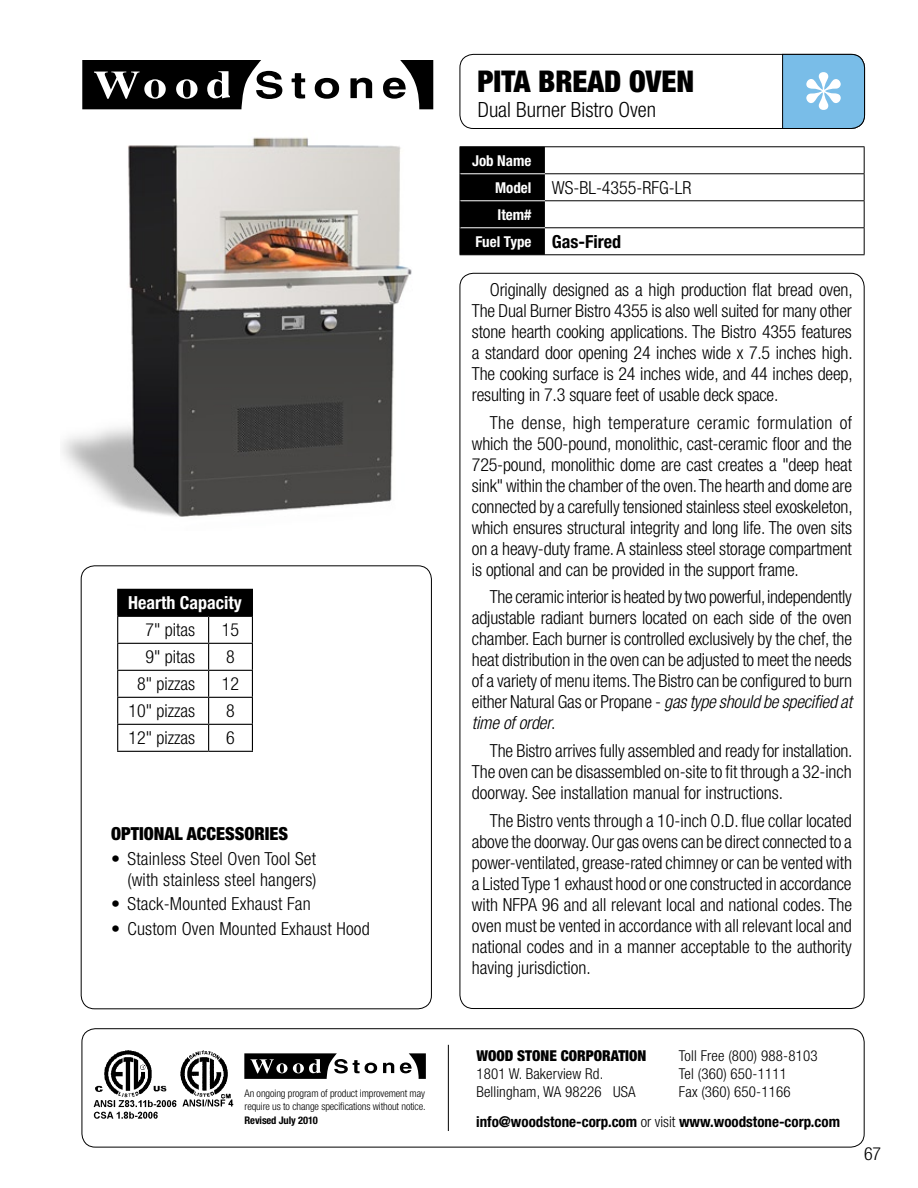
<style>
.page{position:relative;width:918px;height:1188px;background:#fff}
.page>*{position:absolute;margin:0;border:0;box-sizing:border-box;transform-origin:0 0}
.t1{font:900 condensed 30px "Helvetica Neue LT Std";color:#000}
.t2{font:300 condensed 21px "Helvetica Neue LT Std";color:#000}
.t3{font:300 condensed 18px/21px "Helvetica Neue LT Std";color:#000;text-align:justify}
.t4{font:900 condensed 18px "Helvetica Neue LT Std";color:#000}
.t5{font:700 condensed 18px "Helvetica Neue LT Std";color:#000}
.t6{font:700 condensed 18px "Helvetica Neue LT Std";color:#fff}
.t7{font:300 condensed 15px/18px "Helvetica Neue LT Std";letter-spacing:.01em;color:#000}
.t8{font:700 condensed 15px "Helvetica Neue LT Std";color:#000}
.t9{font:900 condensed 15px "Helvetica Neue LT Std";color:#000}
.t10{font:700 condensed 15px "Helvetica Neue LT Std";color:#fff}
.t11{font:300 condensed 10.5px/13.5px "Helvetica Neue LT Std";letter-spacing:-.01em;color:#000}
.t12{font:700 condensed 10.5px "Helvetica Neue LT Std";letter-spacing:-.01em;color:#000}
.s1{font-weight:700;font-size:15px;color:#fff}
.s2{font-size:15px;color:#fff}
.s3{font-style:italic}
.s4{font-weight:300}
</style>
<div class="page">
<div style="left:118px;top:589px;width:134px;height:27px;background:#000"></div>
<hr style="left:117px;top:589px;width:92px;height:1px;background:#000">
<hr style="left:209px;top:589px;width:44px;height:1px;background:#000">
<hr style="left:117px;top:616px;width:92px;height:1px;background:#000">
<hr style="left:209px;top:616px;width:44px;height:1px;background:#000">
<hr style="left:117px;top:643px;width:92px;height:1px;background:#000">
<hr style="left:209px;top:643px;width:44px;height:1px;background:#000">
<hr style="left:117px;top:670px;width:92px;height:1px;background:#000">
<hr style="left:209px;top:670px;width:44px;height:1px;background:#000">
<hr style="left:117px;top:697px;width:92px;height:1px;background:#000">
<hr style="left:209px;top:697px;width:44px;height:1px;background:#000">
<hr style="left:117px;top:724px;width:92px;height:1px;background:#000">
<svg style="left:117px;top:590px;width:1px;height:161px"></svg>
<hr style="left:209px;top:724px;width:44px;height:1px;background:#000">
<svg style="left:208px;top:617px;width:1px;height:134px"></svg>
<svg style="left:252px;top:590px;width:1px;height:161px"></svg>
<hr style="left:117px;top:751px;width:92px;height:1px;background:#000">
<hr style="left:209px;top:751px;width:44px;height:1px;background:#000">
<div style="left:460px;top:54px;width:405px;height:75px;border:1px solid #000;border-radius:14px"></div>
<div style="left:82px;top:1028px;width:783px;height:119px;border:1px solid #000;border-radius:14px"></div>
<hr style="left:448px;top:1045px;width:1px;height:86px;background:#000">
<svg style="left:244px;top:1053px;width:116px;height:26px"></svg>
<div style="left:365px;top:1063px;width:12px;height:10px;background:#000;border-radius:50%"></div>
<svg style="left:368px;top:1065px;width:6px;height:6px"></svg>
<svg style="left:383px;top:1063px;width:11px;height:10px"></svg>
<svg style="left:400px;top:1053px;width:26px;height:26px"></svg>
<hr style="left:545px;top:146px;width:320px;height:1px;background:#000">
<hr style="left:460px;top:146px;width:85px;height:1px;background:#000">
<svg style="left:460px;top:147px;width:405px;height:108px"></svg>
<img style="left:62px;top:137px;width:350px;height:380px">
<img style="left:93px;top:1050px;width:141px;height:69px">
<svg style="left:782px;top:54px;width:83px;height:75px;background:#81badf"></svg>
<svg style="left:292px;top:73px;width:13px;height:26px"></svg>
<svg style="left:82px;top:60px;width:200px;height:49px"></svg>
<div style="left:315px;top:78px;width:24px;height:21px;background:#000;border-radius:50%"></div>
<div style="left:321px;top:82px;width:12px;height:12px;background:#fff;border-radius:50%"></div>
<svg style="left:350px;top:78px;width:22px;height:20px"></svg>
<svg style="left:383px;top:60px;width:50px;height:49px"></svg>
<p class="t6" style="left:128px;top:592px;width:115px">Hearth Capacity</p>
<p class="t3" style="left:146px;top:619px;width:51px">7" pitas</p>
<p class="t3" style="left:222px;top:619px;width:19px">15</p>
<p class="t3" style="left:146px;top:646px;width:51px">9" pitas</p>
<p class="t3" style="left:226px;top:646px;width:10px">8</p>
<p class="t3" style="left:137px;top:673px;width:59px">8" pizzas</p>
<p class="t3" style="left:222px;top:673px;width:19px">12</p>
<p class="t3" style="left:129px;top:700px;width:68px">10" pizzas</p>
<p class="t3" style="left:226px;top:700px;width:10px">8</p>
<p class="t3" style="left:129px;top:727px;width:68px">12" pizzas</p>
<p class="t3" style="left:226px;top:727px;width:10px">6</p>
<p class="t4" style="left:111px;top:823px;width:177px">OPTIONAL ACCESSORIES</p>
<p class="t3" style="left:111px;top:848px;width:207px;text-align:right">• Stainless Steel Oven Tool Set (with stainless steel hangers)</p>
<p class="t3" style="left:111px;top:893px;width:201px">• Stack-Mounted Exhaust Fan</p>
<p class="t3" style="left:111px;top:918px;width:260px">• Custom Oven Mounted Exhaust Hood</p>
<p class="t11" style="left:245px;top:1086px;width:183px">An ongoing program of product improvement may require us to change specifications without notice.</p>
<p class="t12" style="left:245px;top:1114px;width:75px">Revised July 2010</p>
<h1 class="t1" style="left:478px;top:62px;width:218px">PITA BREAD OVEN</h1>
<p class="t2" style="left:478px;top:98px;width:180px">Dual Burner Bistro Oven</p>
<p class="t10" style="left:472px;top:151px;width:61px">Job Name</p>
<p class="t3" style="left:495px;top:177px;width:198px"><span class="s1">Model</span> WS-BL-4355-RFG-LR</p>
<p class="t10" style="left:498px;top:205px;width:35px">Item#</p>
<p class="t5" style="left:475px;top:230px;width:147px"><span class="s2">Fuel Type</span> Gas-Fired</p>
<p class="t3" style="left:472px;top:279px;width:382px;text-indent:18px">Originally designed as a high production flat bread oven, The Dual Burner Bistro 4355 is also well suited for many other stone hearth cooking applications. The Bistro 4355 features a standard door opening 24 inches wide x 7.5 inches high.<br>The cooking surface is 24 inches wide, and 44 inches deep, resulting in 7.3 square feet of usable deck space.</p>
<p class="t3" style="left:472px;top:412px;width:382px;text-indent:18px">The dense, high temperature ceramic formulation of which the 500-pound, monolithic, cast-ceramic floor and the 725-pound, monolithic dome are cast creates a "deep heat sink" within the chamber of the oven. The hearth and dome are connected by a carefully tensioned stainless steel exoskeleton, which ensures structural integrity and long life. The oven sits on a heavy-duty frame. A stainless steel storage compartment is optional and can be provided in the support frame.</p>
<p class="t3" style="left:472px;top:586px;width:382px;text-indent:18px">The ceramic interior is heated by two powerful, independently adjustable radiant burners located on each side of the oven chamber. Each burner is controlled exclusively by the chef, the heat distribution in the oven can be adjusted to meet the needs of a variety of menu items. The Bistro can be configured to burn either Natural Gas or Propane - <span class="s3">gas type should be specified at time of order</span>.</p>
<p class="t3" style="left:472px;top:740px;width:382px;text-indent:18px">The Bistro arrives fully assembled and ready for installation.<br>The oven can be disassembled on-site to fit through a 32-inch doorway. See installation manual for instructions.</p>
<p class="t3" style="left:472px;top:810px;width:382px;text-indent:18px">The Bistro vents through a 10-inch O.D. flue collar located above the doorway. Our gas ovens can be direct connected to a power-ventilated, grease-rated chimney or can be vented with a Listed Type 1 exhaust hood or one constructed in accordance with NFPA 96 and all relevant local and national codes. The oven must be vented in accordance with all relevant local and national codes and in a manner acceptable to the authority having jurisdiction.</p>
<p class="t9" style="left:476px;top:1046px;width:172px">WOOD STONE CORPORATION</p>
<p class="t7" style="left:476px;top:1064px;width:161px">1801 W. Bakerview Rd.<br>Bellingham, WA 98226 USA</p>
<p class="t7" style="left:679px;top:1046px;width:140px">Toll Free (800) 988-8103<br>Tel (360) 650-1111<br>Fax (360) 650-1166</p>
<p class="t8" style="left:476px;top:1112px;width:365px">info@woodstone-corp.com <span class="s4">or visit</span> www.woodstone-corp.com</p>
<p class="t3" style="left:864px;top:1143px;width:19px">67</p>
</div>
